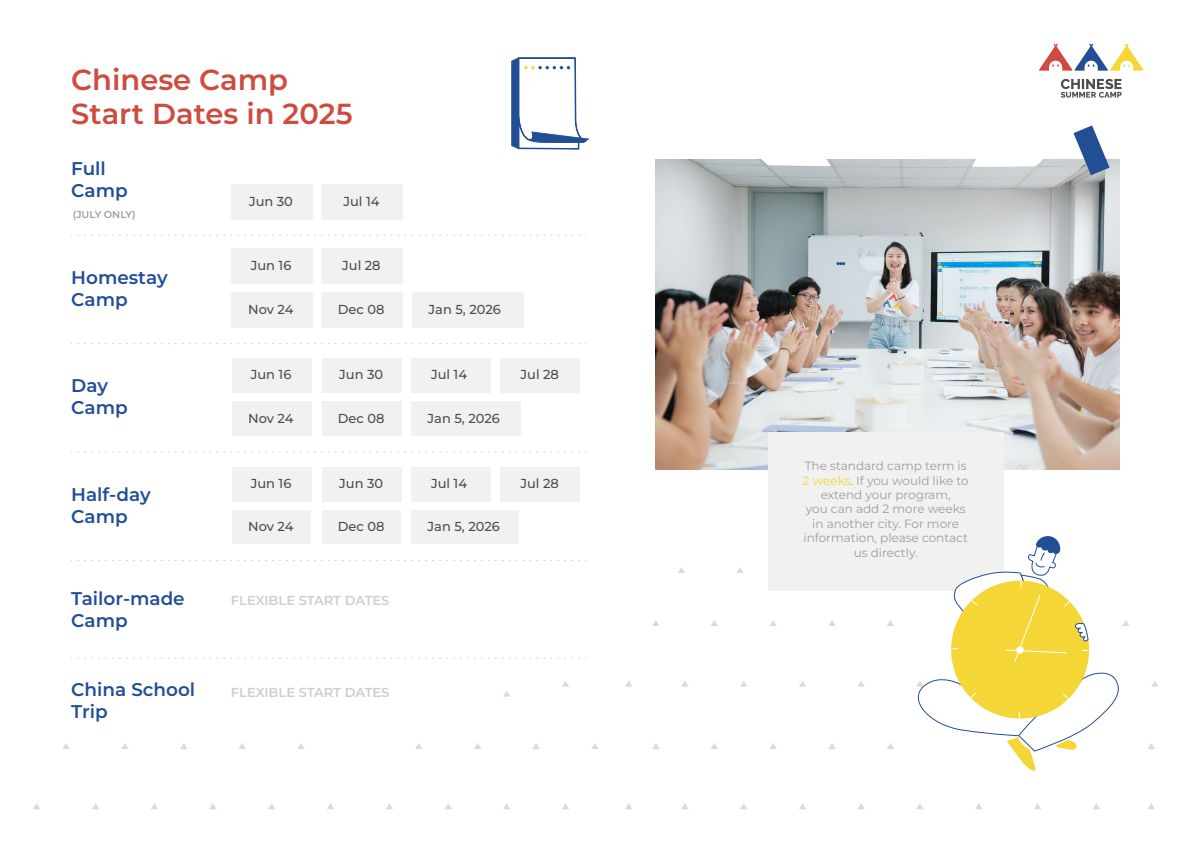
<style>
.page{position:relative;width:1191px;height:842px;background:#fff}
.page>*{position:absolute;margin:0;border:0;box-sizing:border-box;transform-origin:0 0}
.t1{font:600 29px/34.7px "Montserrat";color:#cd4c3f}
.t2{font:600 18.4px/22.1px "Montserrat";color:#224e96}
.t3{font:100 13px "Montserrat";color:#4d4d4d}
.t4{font:600 13px "Montserrat";color:#cfcecb}
.t5{font:100 12px/14.4px "Montserrat";color:#9e9e9f;text-align:center}
.t6{font:600 9.9px "Montserrat";color:#9e9e9f}
.s1{color:#f4d737}
</style>
<div class="page">
<div style="left:231px;top:185px;width:81px;height:35px;background:#f1f1f0"></div>
<div style="left:321px;top:185px;width:81px;height:35px;background:#f1f1f0"></div>
<div style="left:232px;top:358px;width:80px;height:35px;background:#f1f1f0"></div>
<div style="left:322px;top:358px;width:80px;height:35px;background:#f1f1f0"></div>
<div style="left:411px;top:358px;width:79px;height:35px;background:#f1f1f0"></div>
<div style="left:500px;top:358px;width:80px;height:34px;background:#f1f1f0"></div>
<div style="left:232px;top:401px;width:80px;height:35px;background:#f1f1f0"></div>
<div style="left:322px;top:401px;width:80px;height:35px;background:#f1f1f0"></div>
<div style="left:411px;top:401px;width:109px;height:35px;background:#f1f1f0"></div>
<div style="left:231px;top:249px;width:81px;height:35px;background:#f1f1f0"></div>
<div style="left:321px;top:249px;width:81px;height:35px;background:#f1f1f0"></div>
<div style="left:231px;top:293px;width:81px;height:35px;background:#f1f1f0"></div>
<div style="left:321px;top:293px;width:81px;height:35px;background:#f1f1f0"></div>
<div style="left:412px;top:293px;width:111px;height:35px;background:#f1f1f0"></div>
<div style="left:232px;top:510px;width:79px;height:34px;background:#f1f1f0"></div>
<div style="left:322px;top:510px;width:79px;height:34px;background:#f1f1f0"></div>
<div style="left:411px;top:510px;width:107px;height:34px;background:#f1f1f0"></div>
<div style="left:232px;top:467px;width:80px;height:35px;background:#f1f1f0"></div>
<div style="left:322px;top:467px;width:80px;height:35px;background:#f1f1f0"></div>
<div style="left:411px;top:467px;width:79px;height:35px;background:#f1f1f0"></div>
<div style="left:500px;top:467px;width:80px;height:35px;background:#f1f1f0"></div>
<svg style="left:1034px;top:803px;width:7px;height:6px"></svg>
<svg style="left:975px;top:803px;width:7px;height:6px"></svg>
<svg style="left:1093px;top:803px;width:7px;height:6px"></svg>
<svg style="left:1148px;top:803px;width:7px;height:6px"></svg>
<svg style="left:1148px;top:743px;width:7px;height:6px"></svg>
<svg style="left:503px;top:691px;width:7px;height:6px"></svg>
<svg style="left:740px;top:681px;width:7px;height:6px"></svg>
<svg style="left:681px;top:681px;width:7px;height:6px"></svg>
<svg style="left:770px;top:620px;width:7px;height:6px"></svg>
<svg style="left:711px;top:620px;width:7px;height:6px"></svg>
<svg style="left:740px;top:803px;width:7px;height:6px"></svg>
<svg style="left:681px;top:803px;width:7px;height:6px"></svg>
<svg style="left:770px;top:743px;width:7px;height:6px"></svg>
<svg style="left:711px;top:743px;width:7px;height:6px"></svg>
<svg style="left:916px;top:803px;width:7px;height:6px"></svg>
<svg style="left:858px;top:803px;width:6px;height:6px"></svg>
<svg style="left:799px;top:803px;width:7px;height:6px"></svg>
<svg style="left:887px;top:743px;width:7px;height:6px"></svg>
<svg style="left:828px;top:743px;width:7px;height:6px"></svg>
<svg style="left:92px;top:803px;width:7px;height:6px"></svg>
<svg style="left:33px;top:803px;width:7px;height:6px"></svg>
<svg style="left:121px;top:743px;width:8px;height:6px"></svg>
<svg style="left:63px;top:743px;width:7px;height:6px"></svg>
<svg style="left:386px;top:803px;width:7px;height:6px"></svg>
<svg style="left:327px;top:803px;width:7px;height:6px"></svg>
<svg style="left:415px;top:743px;width:7px;height:6px"></svg>
<svg style="left:268px;top:803px;width:7px;height:6px"></svg>
<svg style="left:209px;top:803px;width:7px;height:6px"></svg>
<svg style="left:151px;top:803px;width:7px;height:6px"></svg>
<svg style="left:298px;top:743px;width:7px;height:6px"></svg>
<svg style="left:239px;top:743px;width:7px;height:6px"></svg>
<svg style="left:180px;top:743px;width:7px;height:6px"></svg>
<svg style="left:503px;top:803px;width:7px;height:6px"></svg>
<svg style="left:445px;top:803px;width:7px;height:6px"></svg>
<svg style="left:474px;top:743px;width:7px;height:6px"></svg>
<svg style="left:562px;top:803px;width:7px;height:6px"></svg>
<svg style="left:625px;top:803px;width:7px;height:6px"></svg>
<svg style="left:591px;top:743px;width:7px;height:6px"></svg>
<svg style="left:533px;top:743px;width:7px;height:6px"></svg>
<svg style="left:652px;top:743px;width:7px;height:6px"></svg>
<svg style="left:562px;top:681px;width:7px;height:6px"></svg>
<svg style="left:625px;top:681px;width:7px;height:6px"></svg>
<svg style="left:652px;top:620px;width:7px;height:6px"></svg>
<svg style="left:857px;top:681px;width:7px;height:6px"></svg>
<svg style="left:799px;top:681px;width:7px;height:6px"></svg>
<svg style="left:887px;top:620px;width:7px;height:6px"></svg>
<svg style="left:828px;top:620px;width:7px;height:6px"></svg>
<svg style="left:1151px;top:681px;width:7px;height:6px"></svg>
<svg style="left:1122px;top:620px;width:7px;height:6px"></svg>
<svg style="left:736px;top:567px;width:8px;height:6px"></svg>
<svg style="left:678px;top:567px;width:7px;height:6px"></svg>
<img style="left:655px;top:160px;width:464px;height:309px">
<div style="left:768px;top:432px;width:235px;height:159px;background:#f1f1f0"></div>
<svg style="left:78px;top:235px;width:509px;height:1px"></svg>
<svg style="left:78px;top:343px;width:509px;height:1px"></svg>
<svg style="left:78px;top:452px;width:508px;height:1px"></svg>
<svg style="left:78px;top:560px;width:508px;height:1px"></svg>
<svg style="left:78px;top:658px;width:508px;height:1px"></svg>
<svg style="left:1060px;top:79px;width:61px;height:19px"></svg>
<svg style="left:1039px;top:44px;width:104px;height:27px"></svg>
<svg style="left:511px;top:58px;width:78px;height:91px"></svg>
<div style="left:951px;top:581px;width:138px;height:138px;background:#f4d737;border-radius:50%"></div>
<svg style="left:916px;top:672px;width:203px;height:99px"></svg>
<svg style="left:952px;top:535px;width:137px;height:127px"></svg>
<svg style="left:1073px;top:125px;width:36px;height:50px"></svg>
<h1 class="t1" style="left:71px;top:61px;width:283px">Chinese Camp<br>Start Dates in 2025</h1>
<h2 class="t2" style="left:71px;top:157px;width:58px">Full<br>Camp</h2>
<p class="t6" style="left:73px;top:208px;width:64px">(JULY ONLY)</p>
<h2 class="t2" style="left:71px;top:266px;width:98px">Homestay<br>Camp</h2>
<h2 class="t2" style="left:71px;top:374px;width:58px">Day<br>Camp</h2>
<h2 class="t2" style="left:71px;top:483px;width:81px">Half-day<br>Camp</h2>
<h2 class="t2" style="left:71px;top:587px;width:115px">Tailor-made<br>Camp</h2>
<h2 class="t2" style="left:71px;top:678px;width:125px">China School<br>Trip</h2>
<p class="t3" style="left:249px;top:193px;width:45px">Jun 30</p>
<p class="t3" style="left:343px;top:193px;width:38px">Jul 14</p>
<p class="t3" style="left:251px;top:257px;width:42px">Jun 16</p>
<p class="t3" style="left:342px;top:257px;width:40px">Jul 28</p>
<p class="t3" style="left:248px;top:301px;width:47px">Nov 24</p>
<p class="t3" style="left:338px;top:301px;width:48px">Dec 08</p>
<p class="t3" style="left:428px;top:301px;width:74px">Jan 5, 2026</p>
<p class="t3" style="left:251px;top:366px;width:42px">Jun 16</p>
<p class="t3" style="left:339px;top:366px;width:45px">Jun 30</p>
<p class="t3" style="left:431px;top:366px;width:38px">Jul 14</p>
<p class="t3" style="left:520px;top:366px;width:40px">Jul 28</p>
<p class="t3" style="left:248px;top:410px;width:47px">Nov 24</p>
<p class="t3" style="left:338px;top:410px;width:48px">Dec 08</p>
<p class="t3" style="left:427px;top:410px;width:74px">Jan 5, 2026</p>
<p class="t3" style="left:251px;top:475px;width:42px">Jun 16</p>
<p class="t3" style="left:339px;top:475px;width:45px">Jun 30</p>
<p class="t3" style="left:431px;top:475px;width:38px">Jul 14</p>
<p class="t3" style="left:520px;top:475px;width:40px">Jul 28</p>
<p class="t3" style="left:248px;top:518px;width:47px">Nov 24</p>
<p class="t3" style="left:338px;top:518px;width:48px">Dec 08</p>
<p class="t3" style="left:427px;top:518px;width:74px">Jan 5, 2026</p>
<p class="t4" style="left:231px;top:591px;width:160px">FLEXIBLE START DATES</p>
<p class="t4" style="left:231px;top:683px;width:160px">FLEXIBLE START DATES</p>
<p class="t5" style="left:803px;top:458px;width:167px">The standard camp term is<br><span class="s1">2 weeks</span>. If you would like to extend your program,<br>you can add 2 more weeks in another city. For more information, please contact us directly.</p>
</div>
